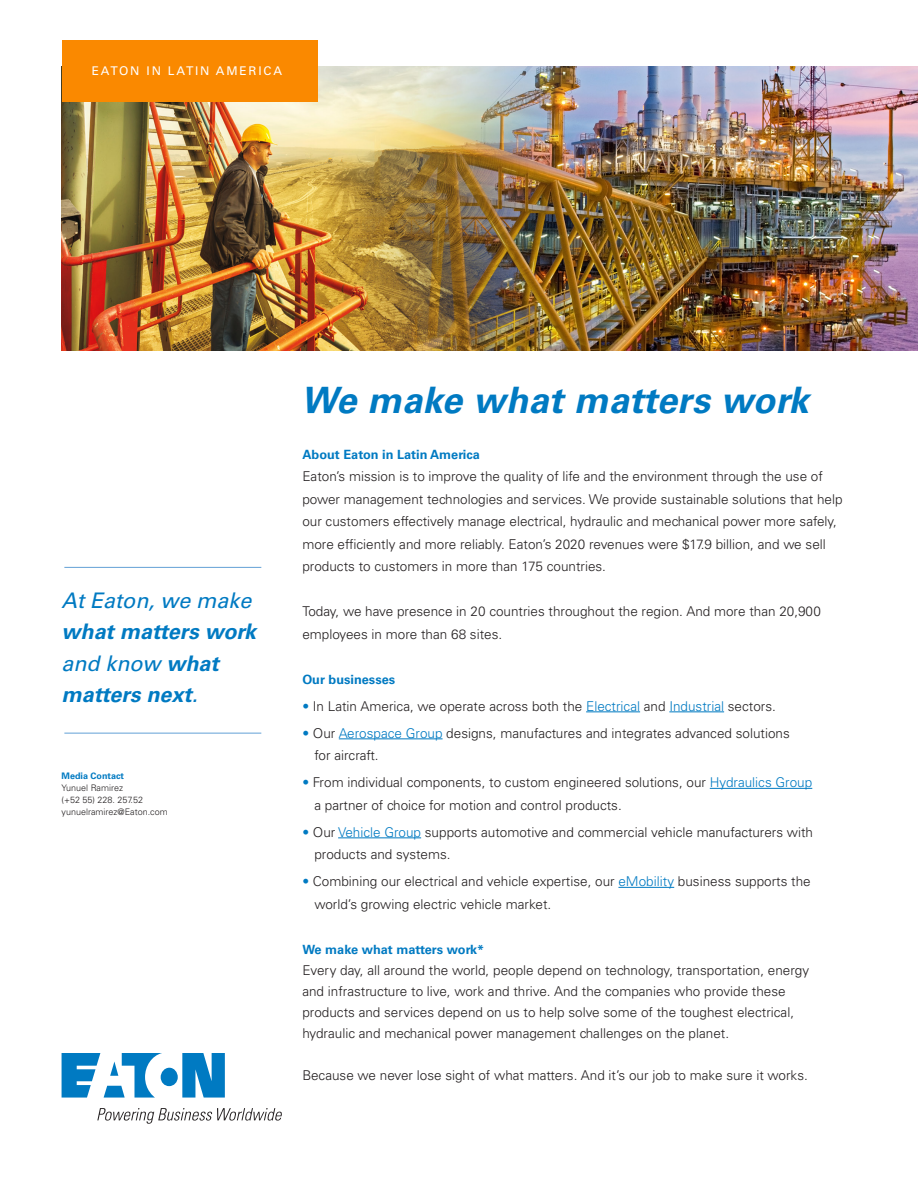
<style>
.page{position:relative;width:918px;height:1188px;background:#fff}
.page>*{position:absolute;margin:0;border:0;box-sizing:border-box;transform-origin:0 0}
.t1{font:italic 700 36.45px "Univers LT Std";letter-spacing:.01em;color:#007ac2}
.t2{font:italic 700 21.45px/31.3px "Univers LT Std";color:#007ac2}
.t3{font:300 13.5px/22.5px "Univers LT Std";color:#231f20}
.t4{font:700 12.75px "Univers LT Std";color:#007ac2}
.t5{font:12px "Univers LT Std";letter-spacing:.15em;color:#fff}
.t6{font:300 9px/12px "Univers LT Std";color:#231f20}
.t7{font:700 9px "Univers LT Std";color:#007ac2}
.s1{font-weight:400}
.s2{color:#007ac2}
</style>
<div class="page">
<img style="left:62px;top:67px;width:856px;height:283px">
<hr style="left:586px;top:712px;width:54px;height:1px;background:#007ac2">
<hr style="left:669px;top:712px;width:55px;height:1px;background:#007ac2">
<hr style="left:339px;top:739px;width:104px;height:1px;background:#007ac2">
<hr style="left:710px;top:788px;width:102px;height:1px;background:#007ac2">
<hr style="left:338px;top:838px;width:83px;height:1px;background:#007ac2">
<hr style="left:618px;top:887px;width:56px;height:1px;background:#007ac2">
<div style="left:62px;top:40px;width:256px;height:62px;background:#fa8900"></div>
<svg style="left:62px;top:1053px;width:163px;height:45px"></svg>
<svg style="left:97px;top:1108px;width:185px;height:16px"></svg>
<hr style="left:64px;top:733px;width:197px;height:1px;background:#62a0d6">
<hr style="left:64px;top:567px;width:197px;height:1px;background:#62a0d6">
<p class="t5" style="left:92px;top:64px;width:192px">EATON IN LATIN AMERICA</p>
<p class="t2" style="left:62px;top:585px;width:196px"><span class="s1">At Eaton, we make </span>what matters work <span class="s1">and know</span> what matters next<span class="s1">.</span></p>
<p class="t7" style="left:62px;top:770px;width:64px">Media Contact</p>
<p class="t6" style="left:62px;top:781px;width:108px">Yunuel Ramirez<br>(+52 55) 228. 257.52 yunuelramirez@Eaton.com</p>
<p class="t1" style="left:301px;top:379px;width:509px">We make what matters work</p>
<p class="t4" style="left:302px;top:447px;width:179px">About Eaton in Latin America</p>
<p class="t3" style="left:302px;top:465px;width:542px">Eaton’s mission is to improve the quality of life and the environment through the use of power management technologies and services. We provide sustainable solutions that help our customers effectively manage electrical, hydraulic and mechanical power more safely, more efficiently and more reliably. Eaton’s 2020 revenues were $17.9 billion, and we sell products to customers in more than 175 countries.</p>
<p class="t3" style="left:302px;top:600px;width:520px">Today, we have presence in 20 countries throughout the region. And more than 20,900 employees in more than 68 sites.</p>
<p class="t4" style="left:302px;top:672px;width:94px">Our businesses</p>
<p class="t3" style="left:302px;top:694px;width:475px"><span class="s2">•</span> In Latin America, we operate across both the <span class="s2">Electrical</span> and <span class="s2">Industrial</span> sectors.</p>
<p class="t3" style="left:314px;top:721px;width:477px;text-indent:-12px"><span class="s2">•</span> Our <span class="s2">Aerospace Group</span> designs, manufactures and integrates advanced solutions for aircraft.</p>
<p class="t3" style="left:314px;top:771px;width:499px;text-indent:-12px"><span class="s2">•</span> From individual components, to custom engineered solutions, our <span class="s2">Hydraulics Group </span>a partner of choice for motion and control products.</p>
<p class="t3" style="left:314px;top:820px;width:500px;text-indent:-12px"><span class="s2">•</span> Our <span class="s2">Vehicle Group</span> supports automotive and commercial vehicle manufacturers with products and systems.</p>
<p class="t3" style="left:314px;top:870px;width:498px;text-indent:-12px"><span class="s2">•</span> Combining our electrical and vehicle expertise, our <span class="s2">eMobility</span> business supports the world’s growing electric vehicle market.</p>
<p class="t4" style="left:302px;top:942px;width:183px">We make what matters work*</p>
<p class="t3" style="left:302px;top:959px;width:508px;line-height:21px">Every day, all around the world, people depend on technology, transportation, energy and infrastructure to live, work and thrive. And the companies who provide these products and services depend on us to help solve some of the toughest electrical, hydraulic and mechanical power management challenges on the planet.</p>
<p class="t3" style="left:302px;top:1063px;width:507px">Because we never lose sight of what matters. And it’s our job to make sure it works.</p>
</div>
